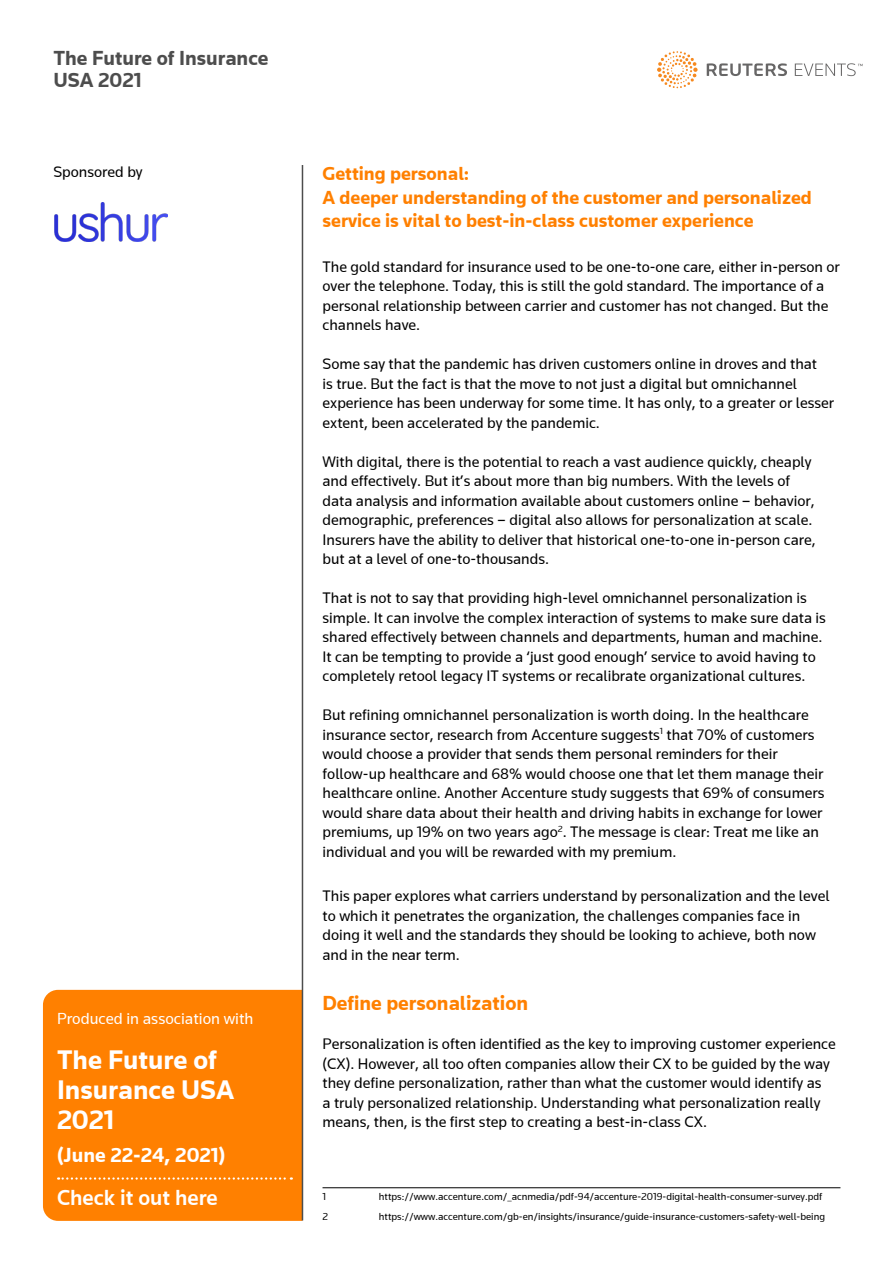
<style>
.page{position:relative;width:893px;height:1263px;background:#fff}
.page>*{position:absolute;margin:0;border:0;box-sizing:border-box;transform-origin:0 0}
.t1{font:700 27.75px/30px "Knowledge";color:#fff}
.t2{font:500 22.5px "Knowledge";color:#fff}
.t3{font:700 21px/22.5px "Knowledge";color:#4d4d4d}
.Headings{font:700 21px "Knowledge";color:#ff8000}
.t4{font:700 21px "Knowledge";color:#fff}
.Headings-2{font:700 19.5px/23.4px "Knowledge";color:#ff8000}
.t5{font:16.5px "Knowledge";color:#fff}
.t6{font:15.75px/19.5px "Knowledge";color:#000}
.Footnote_text{font:10.5px "Knowledge";color:#000}
</style>
<div class="page">
<svg style="left:707px;top:63px;width:155px;height:13px"></svg>
<svg style="left:657px;top:51px;width:41px;height:37px"></svg>
<div style="left:43px;top:990px;width:259px;height:231px;background:#ff8000"></div>
<hr style="left:302px;top:165px;width:1px;height:1055px;background:#4d4d4d">
<svg style="left:58px;top:1177px;width:234px;height:3px"></svg>
<img style="left:54px;top:203px;width:113px;height:39px">
<hr style="left:322px;top:1187px;width:518px;height:1px;background:#000">
<h3 class="t3" style="left:53px;top:47px;width:217px">The Future of Insurance<br>USA 2021</h3>
<p class="t6" style="left:53px;top:163px;width:91px">Sponsored by</p>
<p class="Headings-2" style="left:322px;top:162px;width:491px">Getting personal:<br>A deeper understanding of the customer and personalized service is vital to best-in-class customer experience</p>
<p class="t6" style="left:322px;top:257px;width:519px">The gold standard for insurance used to be one-to-one care, either in-person or over the telephone. Today, this is still the gold standard. The importance of a personal relationship between carrier and customer has not changed. But the channels have.</p>
<p class="t6" style="left:322px;top:355px;width:513px">Some say that the pandemic has driven customers online in droves and that<br>is true. But the fact is that the move to not just a digital but omnichannel experience has been underway for some time. It has only, to a greater or lesser extent, been accelerated by the pandemic.</p>
<p class="t6" style="left:322px;top:452px;width:495px">With digital, there is the potential to reach a vast audience quickly, cheaply and effectively. But it’s about more than big numbers. With the levels of data analysis and information available about customers online – behavior, demographic, preferences – digital also allows for personalization at scale.<br>Insurers have the ability to deliver that historical one-to-one in-person care, but at a level of one-to-thousands.</p>
<p class="t6" style="left:322px;top:589px;width:505px">That is not to say that providing high-level omnichannel personalization is simple. It can involve the complex interaction of systems to make sure data is shared effectively between channels and departments, human and machine.<br>It can be tempting to provide a ‘just good enough’ service to avoid having to completely retool legacy IT systems or recalibrate organizational cultures.</p>
<p class="t6" style="left:322px;top:706px;width:503px">But refining omnichannel personalization is worth doing. In the healthcare insurance sector, research from Accenture suggests<sup>1</sup> that 70% of customers would choose a provider that sends them personal reminders for their follow-up healthcare and 68% would choose one that let them manage their healthcare online. Another Accenture study suggests that 69% of consumers would share data about their health and driving habits in exchange for lower premiums, up 19% on two years ago<sup>2</sup>. The message is clear: Treat me like an individual and you will be rewarded with my premium.</p>
<p class="t6" style="left:322px;top:887px;width:509px">This paper explores what carriers understand by personalization and the level to which it penetrates the organization, the challenges companies face in doing it well and the standards they should be looking to achieve, both now and in the near term.</p>
<p class="Headings" style="left:322px;top:992px;width:207px">Define personalization</p>
<p class="t6" style="left:322px;top:1035px;width:515px">Personalization is often identified as the key to improving customer experience (CX). However, all too often companies allow their CX to be guided by the way they define personalization, rather than what the customer would identify as<br>a truly personalized relationship. Understanding what personalization really means, then, is the first step to creating a best-in-class CX.</p>
<p class="t5" style="left:57px;top:1009px;width:198px">Produced in association with</p>
<h1 class="t1" style="left:57px;top:1045px;width:179px">The Future of<br>Insurance USA<br>2021</h1>
<h3 class="t4" style="left:57px;top:1143px;width:170px">(June 22-24, 2021)</h3>
<h2 class="t2" style="left:57px;top:1185px;width:162px">Check it out here</h2>
<p class="Footnote_text" style="left:322px;top:1191px;width:5px">1</p>
<p class="Footnote_text" style="left:379px;top:1191px;width:445px">https://www.accenture.com/_acnmedia/pdf-94/accenture-2019-digital-health-consumer-survey.pdf</p>
<p class="Footnote_text" style="left:322px;top:1211px;width:7px">2</p>
<p class="Footnote_text" style="left:379px;top:1211px;width:448px">https://www.accenture.com/gb-en/insights/insurance/guide-insurance-customers-safety-well-being</p>
</div>
